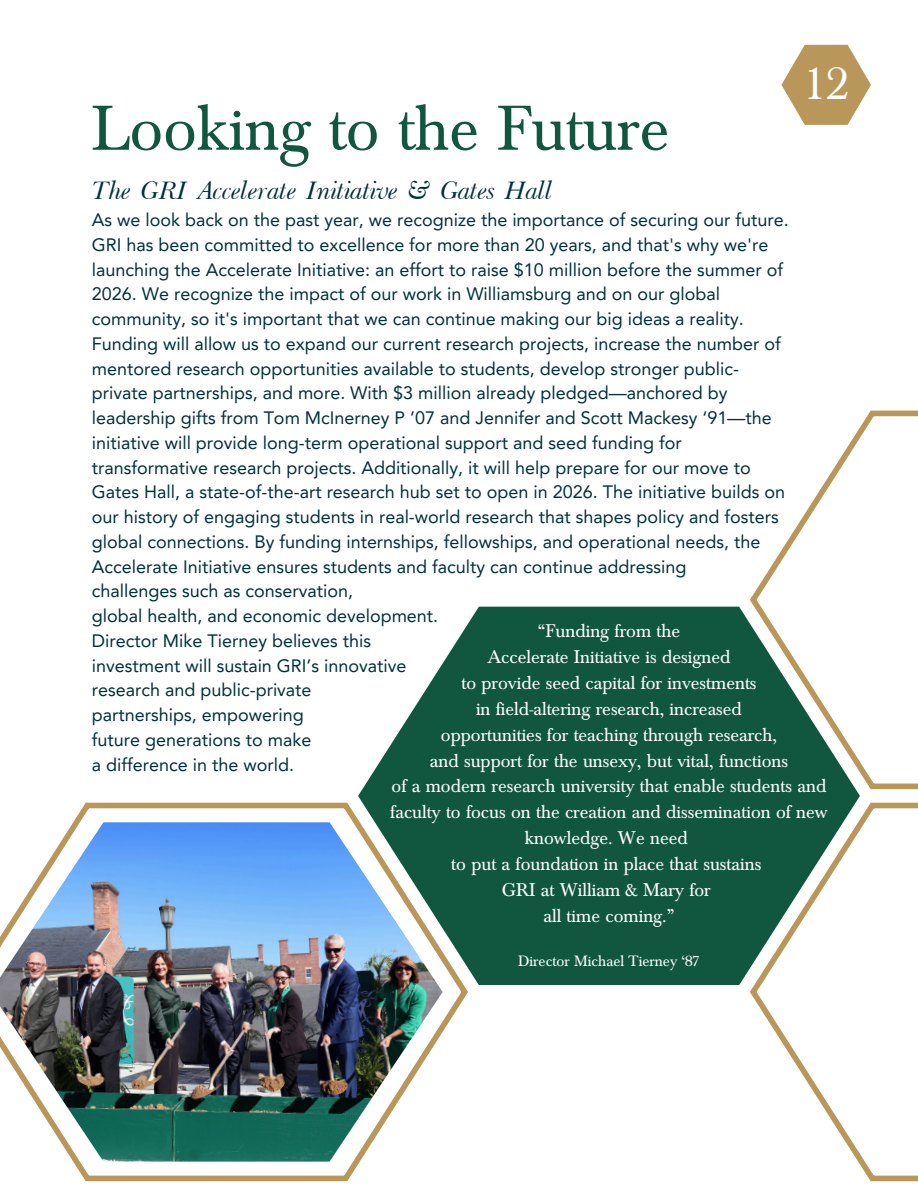
<style>
.page{position:relative;width:918px;height:1188px;background:#fff}
.page>*{position:absolute;margin:0;border:0;box-sizing:border-box;transform-origin:0 0}
.t1{font:66px "Baskerville";color:#115740}
.t2{font:48px "Baskerville";color:#fff}
.t3{font:italic 300 30px "Baskerville";color:#00313c}
.t4{font:19.2px/25.8px "Baskerville";color:#fff;text-align:center}
.t5{font:18px/24.8px "Avenir LT Pro";color:#00313c}
.t6{font:15.6px "Baskerville";color:#fff}
</style>
<div class="page">
<svg style="left:358px;top:607px;width:501px;height:378px;background:#276652"></svg>
<svg style="left:750px;top:411px;width:168px;height:378px"></svg>
<svg style="left:750px;top:803px;width:168px;height:378px"></svg>
<svg style="left:73px;top:803px;width:395px;height:378px"></svg>
<img style="left:0;top:822px;width:442px;height:340px">
<svg style="left:781px;top:45px;width:90px;height:80px"></svg>
<p class="t1" style="left:92px;top:92px;width:579px">Looking to the Future</p>
<p class="t3" style="left:92px;top:180px;width:462px">The GRI Accelerate Initiative &amp; Gates Hall</p>
<p class="t2" style="left:804px;top:57px;width:46px">12</p>
<h1 class="t5" style="left:92px;top:209px;width:699px">As we look back on the past year, we recognize the importance of securing our future.<br>GRI has been committed to excellence for more than 20 years, and that's why we're launching the Accelerate Initiative: an effort to raise $10 million before the summer of 2026. We recognize the impact of our work in Williamsburg and on our global community, so it's important that we can continue making our big ideas a reality.<br>Funding will allow us to expand our current research projects, increase the number of mentored research opportunities available to students, develop stronger public&shy;private partnerships, and more. With $3 million already pledged—anchored by leadership gifts from Tom McInerney P ’07 and Jennifer and Scott Mackesy ‘91—the initiative will provide long-term operational support and seed funding for transformative research projects. Additionally, it will help prepare for our move to Gates Hall, a state-of-the-art research hub set to open in 2026. The initiative builds on our history of engaging students in real-world research that shapes policy and fosters global connections. By funding internships, fellowships, and operational needs, the Accelerate Initiative ensures students and faculty can continue addressing<br>challenges such as conservation,<br>global health, and economic development.<br>Director Mike Tierney believes this<br>investment will sustain GRI’s innovative<br>research and public-private<br>partnerships, empowering<br>future generations to make<br>a difference in the world.</h1>
<h2 class="t4" style="left:390px;top:618px;width:439px">“Funding from the<br>Accelerate Initiative is designed<br>to provide seed capital for investments<br>in field-altering research, increased<br>opportunities for teaching through research,<br>and support for the unsexy, but vital, functions<br>of a modern research university that enable students and faculty to focus on the creation and dissemination of new knowledge. We need<br>to put a foundation in place that sustains<br>GRI at William &amp; Mary for<br>all time coming.”</h2>
<h3 class="t6" style="left:518px;top:952px;width:183px">Director Michael Tierney ‘87</h3>
</div>
